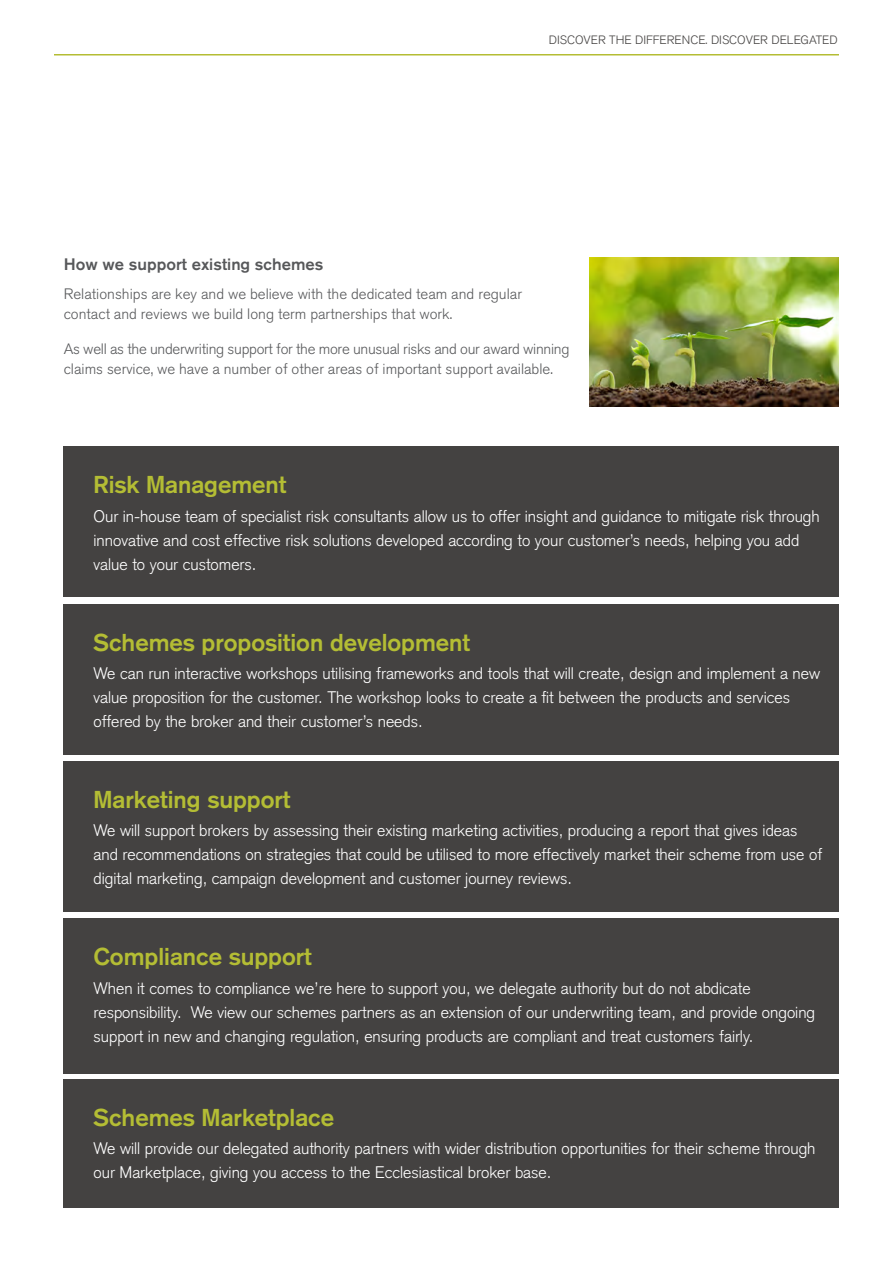
<style>
.page{position:relative;width:893px;height:1263px;background:#fff}
.page>*{position:absolute;margin:0;border:0;box-sizing:border-box;transform-origin:0 0}
.t1{font:700 24px "Akzidenz Grotesk";color:#b4bd34}
.t2{font:300 16.5px/24px "Akzidenz Grotesk";color:#fff}
.NEW_BODY_COPY{font:500 16.5px "Akzidenz Grotesk BQ";color:#57585a}
.NEW_BODY_COPY-2{font:300 15px/20.4px "Akzidenz Grotesk BQ";letter-spacing:-.02em;color:#57585a}
.NEW_BODY_COPY-3{font:300 15px/20.2px "Akzidenz Grotesk BQ";color:#57585a}
.t3{font:300 12px "Akzidenz Grotesk BQ";color:#444241}
</style>
<div class="page">
<div style="left:64px;top:446px;width:775px;height:151px;background:#444241"></div>
<hr style="left:54px;top:54px;width:785px;height:2px;background:#b4bd34">
<img style="left:589px;top:257px;width:250px;height:149px">
<div style="left:64px;top:604px;width:775px;height:151px;background:#444241"></div>
<div style="left:64px;top:761px;width:775px;height:151px;background:#444241"></div>
<div style="left:64px;top:918px;width:775px;height:156px;background:#444241"></div>
<div style="left:64px;top:1079px;width:775px;height:129px;background:#444241"></div>
<p class="t3" style="left:549px;top:33px;width:290px">DISCOVER THE DIFFERENCE. DISCOVER DELEGATED</p>
<p class="NEW_BODY_COPY" style="left:64px;top:254px;width:261px">How we support existing schemes</p>
<p class="NEW_BODY_COPY-3" style="left:64px;top:284px;width:460px">Relationships are key and we believe with the dedicated team and regular contact and reviews we build long term partnerships that work.</p>
<p class="NEW_BODY_COPY-2" style="left:64px;top:339px;width:507px">As well as the underwriting support for the more unusual risks and our award winning claims service, we have a number of other areas of important support available.</p>
<p class="t1" style="left:94px;top:471px;width:194px">Risk Management</p>
<p class="t2" style="left:94px;top:504px;width:728px">Our in-house team of specialist risk consultants allow us to offer insight and guidance to mitigate risk through innovative and cost effective risk solutions developed according to your customer’s needs, helping you add value to your customers.</p>
<p class="t1" style="left:94px;top:628px;width:378px">Schemes proposition development</p>
<p class="t2" style="left:94px;top:661px;width:728px">We can run interactive workshops utilising frameworks and tools that will create, design and implement a new value proposition for the customer. The workshop looks to create a fit between the products and services offered by the broker and their customer’s needs.</p>
<p class="t1" style="left:94px;top:785px;width:198px">Marketing support</p>
<p class="t2" style="left:94px;top:819px;width:730px">We will support brokers by assessing their existing marketing activities, producing a report that gives ideas and recommendations on strategies that could be utilised to more effectively market their scheme from use of digital marketing, campaign development and customer journey reviews.</p>
<p class="t1" style="left:94px;top:943px;width:220px">Compliance support</p>
<p class="t2" style="left:94px;top:976px;width:723px">When it comes to compliance we’re here to support you, we delegate authority but do not abdicate responsibility. We view our schemes partners as an extension of our underwriting team, and provide ongoing support in new and changing regulation, ensuring products are compliant and treat customers fairly.</p>
<p class="t1" style="left:94px;top:1103px;width:242px">Schemes Marketplace</p>
<p class="t2" style="left:94px;top:1136px;width:723px">We will provide our delegated authority partners with wider distribution opportunities for their scheme through our Marketplace, giving you access to the Ecclesiastical broker base.</p>
</div>
